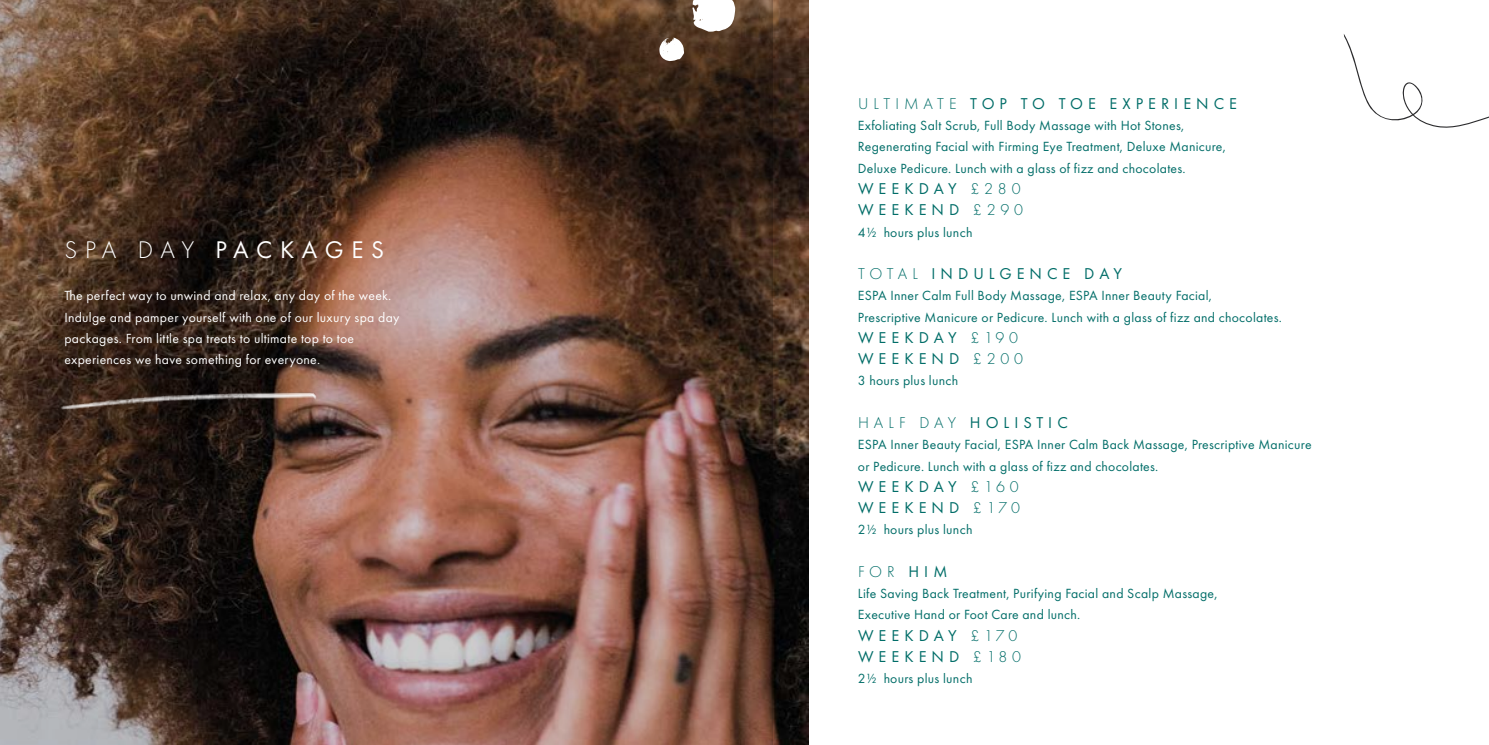
<style>
.page{position:relative;width:1489px;height:745px;background:#fff}
.page>*{position:absolute;margin:0;border:0;box-sizing:border-box;transform-origin:0 0}
.t1{font:25px "Futura PT";letter-spacing:.31em;color:#fff}
.t2{font:16.25px/21.2px "Futura PT";letter-spacing:.31em;color:#006d68}
.t3{font:300 16.25px "Futura PT";color:#006d68}
.t4{font:13.75px/21.2px "Futura PT";letter-spacing:.02em;color:#006d68}
.t5{font:13.75px/21.2px "Futura PT";letter-spacing:.02em;color:#fff}
.s1{font-weight:300}
.s2{font-weight:400}
</style>
<div class="page">
<img style="left:772px;top:0;width:36px;height:744px">
<svg style="left:1343px;top:34px;width:145px;height:94px"></svg>
<img style="left:0;top:0;width:772px;height:744px">
<img style="left:50px;top:386px;width:281px;height:42px">
<svg style="left:692px;top:0;width:43px;height:32px"></svg>
<svg style="left:659px;top:38px;width:25px;height:23px"></svg>
<h1 class="t1" style="left:64px;top:234px;width:321px"><span class="s1">SPA DAY</span> PACKAGES</h1>
<p class="t5" style="left:64px;top:285px;width:337px">The perfect way to unwind and relax, any day of the week.<br>Indulge and pamper yourself with one of our luxury spa day packages. From little spa treats to ultimate top to toe experiences we have something for everyone.</p>
<p class="t2" style="left:858px;top:93px;width:380px"><span class="s1">ULTIMATE</span> TOP TO TOE EXPERIENCE</p>
<p class="t4" style="left:857px;top:115px;width:369px">Exfoliating Salt Scrub, Full Body Massage with Hot Stones,<br>Regenerating Facial with Firming Eye Treatment, Deluxe Manicure,<br>Deluxe Pedicure. Lunch with a glass of fizz and chocolates.</p>
<p class="t2" style="left:858px;top:178px;width:167px">WEEKDAY <span class="s1">£280<br></span>WEEKEND <span class="s1">£290</span></p>
<p class="t4" style="left:857px;top:221px;width:116px">41/2 hours plus lunch</p>
<p class="t2" style="left:858px;top:263px;width:266px"><span class="s1">TOTAL</span> INDULGENCE DAY</p>
<p class="t4" style="left:857px;top:285px;width:425px">ESPA Inner Calm Full Body Massage, ESPA Inner Beauty Facial,<br>Prescriptive Manicure or Pedicure. Lunch with a glass of fizz and chocolates.</p>
<p class="t2" style="left:858px;top:326px;width:167px">WEEKDAY <span class="s1">£190<br></span>WEEKEND <span class="s1">£200</span></p>
<p class="t4" style="left:857px;top:370px;width:102px">3 hours plus lunch</p>
<p class="t2" style="left:858px;top:411px;width:211px"><span class="s1">HALF DAY</span> HOLISTIC</p>
<p class="t4" style="left:857px;top:433px;width:455px">ESPA Inner Beauty Facial, ESPA Inner Calm Back Massage, Prescriptive Manicure or Pedicure. Lunch with a glass of fizz and chocolates.</p>
<p class="t2" style="left:858px;top:475px;width:163px">WEEKDAY <span class="s1">£160<br></span>WEEKEND <span class="s1">£170</span></p>
<p class="t4" style="left:857px;top:518px;width:116px">21/2 hours plus lunch</p>
<p class="t3" style="left:858px;top:562px;width:91px">FOR <span class="s2">HIM</span></p>
<p class="t4" style="left:857px;top:582px;width:361px">Life Saving Back Treatment, Purifying Facial and Scalp Massage,<br>Executive Hand or Foot Care and lunch.</p>
<p class="t2" style="left:858px;top:624px;width:165px">WEEKDAY <span class="s1">£170<br></span>WEEKEND <span class="s1">£180</span></p>
<p class="t4" style="left:857px;top:667px;width:116px">21/2 hours plus lunch</p>
</div>
